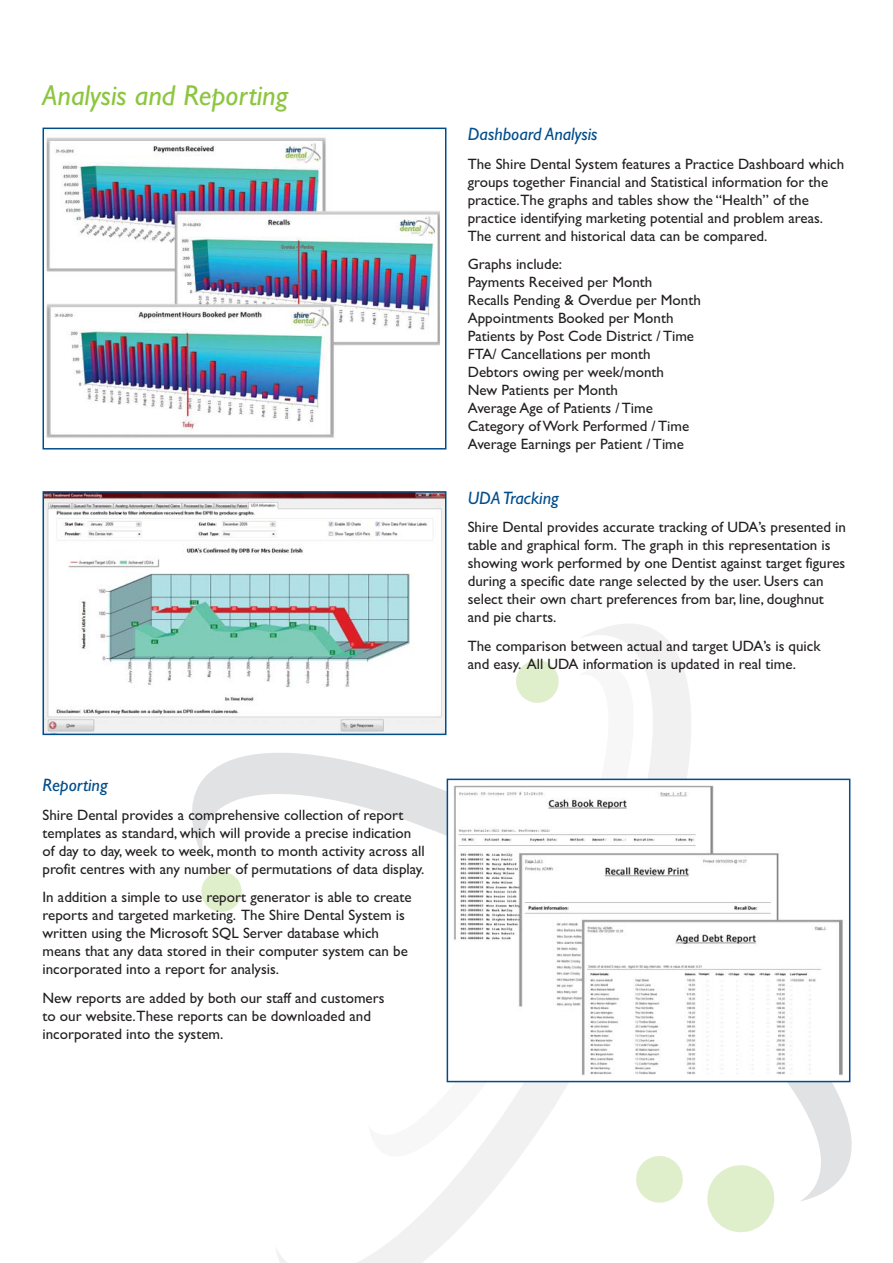
<style>
.page{position:relative;width:893px;height:1263px;background:#fff}
.page>*{position:absolute;margin:0;border:0;box-sizing:border-box;transform-origin:0 0}
.t1{font:italic 28.8px "Gill Sans";color:#8cc63f}
.t2{font:italic 18px "Gill Sans";color:#004d8c}
.t3{font:15px/18px "Gill Sans";color:#231f20}
</style>
<div class="page">
<svg style="left:276px;top:623px;width:415px;height:640px"></svg>
<svg style="left:192px;top:721px;width:660px;height:480px"></svg>
<svg style="left:514px;top:658px;width:47px;height:6px"></svg>
<svg style="left:704px;top:1161px;width:74px;height:72px"></svg>
<svg style="left:633px;top:1153px;width:52px;height:52px"></svg>
<svg style="left:368px;top:664px;width:285px;height:508px"></svg>
<div style="left:201px;top:871px;width:41px;height:41px;background:#dfeecb;border-radius:50%"></div>
<img style="left:46px;top:494px;width:397px;height:238px">
<div style="left:43px;top:491px;width:403px;height:244px;border:2px solid #004d8c"></div>
<img style="left:450px;top:782px;width:397px;height:297px">
<div style="left:447px;top:779px;width:403px;height:303px;border:2px solid #004d8c"></div>
<img style="left:46px;top:137px;width:394px;height:301px">
<div style="left:43px;top:128px;width:403px;height:321px;border:2px solid #004d8c"></div>
<h1 class="t1" style="left:43px;top:85px;width:247px">Analysis and Reporting</h1>
<p class="t2" style="left:43px;top:779px;width:67px">Reporting</p>
<p class="t3" style="left:43px;top:807px;width:384px">Shire Dental provides a comprehensive collection of report templates as standard, which will provide a precise indication of day to day, week to week, month to month activity across all profit centres with any number of permutations of data display.</p>
<p class="t3" style="left:43px;top:890px;width:371px">In addition a simple to use report generator is able to create reports and targeted marketing. The Shire Dental System is written using the Microsoft SQL Server database which means that any data stored in their computer system can be incorporated into a report for analysis.</p>
<p class="t3" style="left:43px;top:990px;width:343px">New reports are added by both our staff and customers to our website.These reports can be downloaded and incorporated into the system.</p>
<p class="t2" style="left:468px;top:128px;width:131px">Dashboard Analysis</p>
<p class="t3" style="left:468px;top:156px;width:378px">The Shire Dental System features a Practice Dashboard which groups together Financial and Statistical information for the practice.The graphs and tables show the “Health” of the practice identifying marketing potential and problem areas.<br>The current and historical data can be compared.</p>
<p class="t3" style="left:468px;top:257px;width:235px">Graphs include:<br>Payments Received per Month<br>Recalls Pending &amp; Overdue per Month<br>Appointments Booked per Month<br>Patients by Post Code District / Time<br>FTA/ Cancellations per month<br>Debtors owing per week/month<br>New Patients per Month<br>Average Age of Patients / Time<br>Category of Work Performed / Time<br>Average Earnings per Patient / Time</p>
<p class="t2" style="left:468px;top:491px;width:93px">UDA Tracking</p>
<p class="t3" style="left:468px;top:520px;width:380px">Shire Dental provides accurate tracking of UDA’s presented in table and graphical form. The graph in this representation is showing work performed by one Dentist against target figures during a specific date range selected by the user. Users can select their own chart preferences from bar, line, doughnut and pie charts.</p>
<p class="t3" style="left:468px;top:638px;width:354px">The comparison between actual and target UDA’s is quick and easy. All UDA information is updated in real time.</p>
</div>
